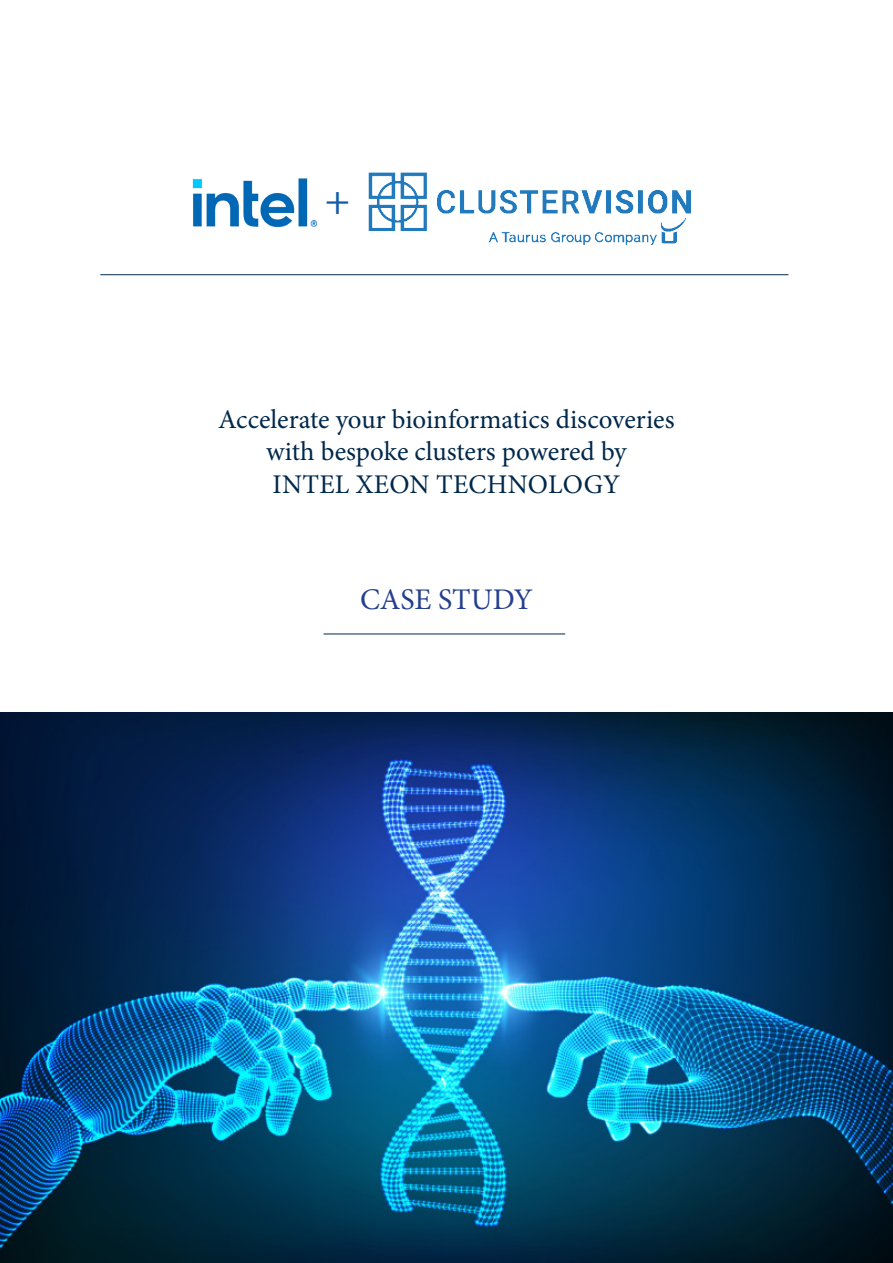
<style>
.page{position:relative;width:893px;height:1263px;background:#fff}
.page>*{position:absolute;margin:0;border:0;box-sizing:border-box;transform-origin:0 0}
.t1{font:45px "Minion Pro";color:#135aa7}
.t2{font:30px "Minion Pro";letter-spacing:-.005em;color:#253f8e}
.t3{font:27px/32.4px "Minion Pro";color:#00284a;text-align:center}
</style>
<div class="page">
<img style="left:0;top:712px;width:893px;height:551px">
<img style="left:368px;top:172px;width:323px;height:73px">
<hr style="left:100px;top:274px;width:688px;height:1px;background:#00284a">
<hr style="left:324px;top:634px;width:241px;height:1px;background:#00284a">
<img style="left:192px;top:178px;width:126px;height:50px">
<p class="t1" style="left:325px;top:170px;width:28px">+</p>
<p class="t3" style="left:218px;top:403px;width:458px">Accelerate your bioinformatics discoveries with bespoke clusters powered by</p>
<p class="t3" style="left:273px;top:468px;width:349px">INTEL XEON TECHNOLOGY</p>
<p class="t2" style="left:360px;top:579px;width:174px">CASE STUDY</p>
</div>
